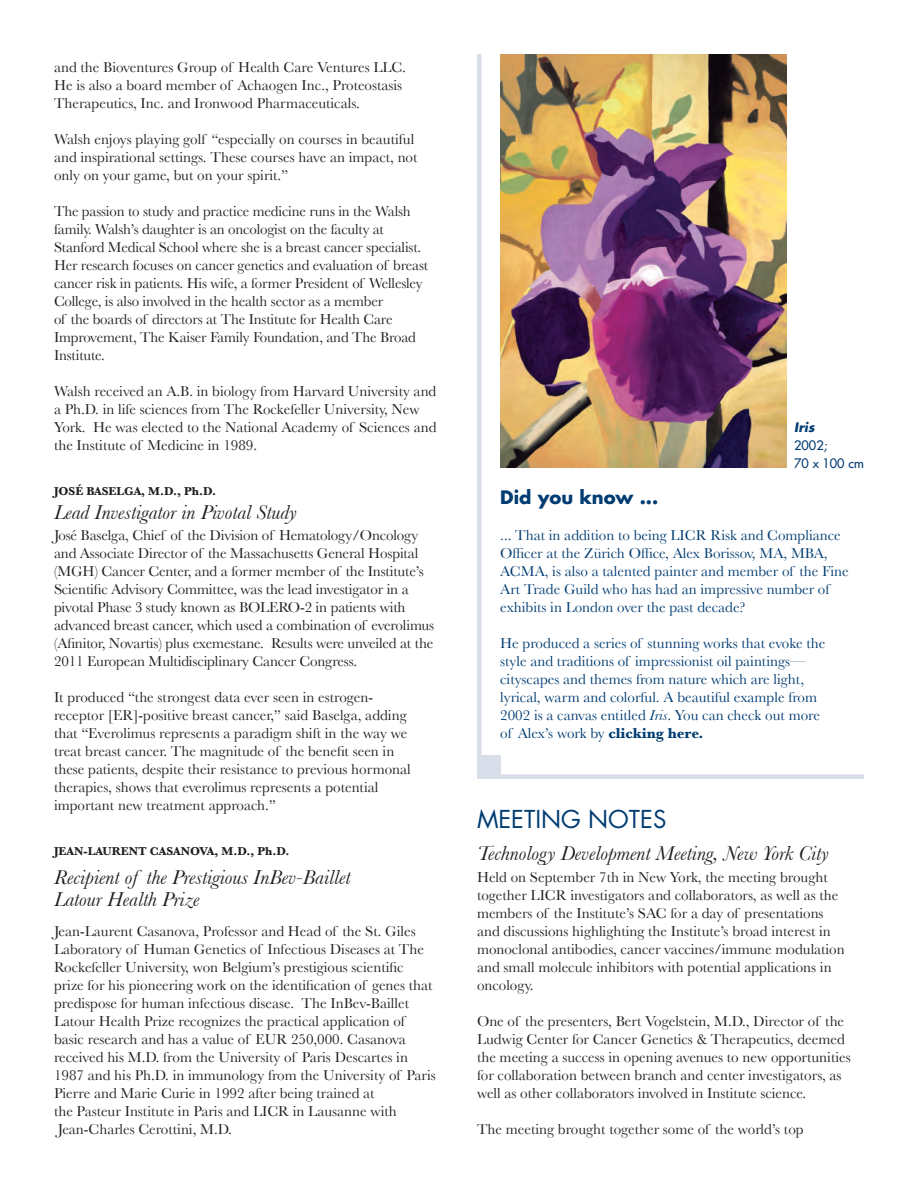
<style>
.page{position:relative;width:918px;height:1188px;background:#fff}
.page>*{position:absolute;margin:0;border:0;box-sizing:border-box;transform-origin:0 0}
.Plain_Text{font:24px "Futura";color:#003c72}
.t1{font:italic 21px/22.5px "Baskerville";color:#231f20}
.t2{font:700 18px "Futura";color:#003c72}
.t3{font:15px/18px "Baskerville";color:#231f20}
.t4{font:15px/18px "Baskerville";color:#003c72}
.t5{font:12.75px/18px "Futura";color:#003c72}
.t6{font:700 12px "Baskerville";color:#231f20}
.s1{font-weight:700;font-style:italic}
.s2{font-style:italic}
.s3{font-weight:700}
</style>
<div class="page">
<svg style="left:477px;top:54px;width:387px;height:725px"></svg>
<div style="left:481px;top:756px;width:19px;height:19px;background:#d9deeb"></div>
<img style="left:500px;top:54px;width:287px;height:414px">
<p class="t3" style="left:54px;top:58px;width:354px">and the Bioventures Group of Health Care Ventures LLC.<br>He is also a board member of Achaogen Inc., Proteostasis<br>Therapeutics, Inc. and Ironwood Pharmaceuticals.</p>
<p class="t3" style="left:54px;top:130px;width:365px">Walsh enjoys playing golf “especially on courses in beautiful and inspirational settings. These courses have an impact, not only on your game, but on your spirit.”</p>
<p class="t3" style="left:54px;top:202px;width:376px">The passion to study and practice medicine runs in the Walsh family. Walsh’s daughter is an oncologist on the faculty at Stanford Medical School where she is a breast cancer specialist.<br>Her research focuses on cancer genetics and evaluation of breast cancer risk in patients. His wife, a former President of Wellesley College, is also involved in the health sector as a member<br>of the boards of directors at The Institute for Health Care Improvement, The Kaiser Family Foundation, and The Broad Institute.</p>
<p class="t3" style="left:54px;top:382px;width:384px">Walsh received an A.B. in biology from Harvard University and a Ph.D. in life sciences from The Rockefeller University, New York. He was elected to the National Academy of Sciences and the Institute of Medicine in 1989.</p>
<p class="t6" style="left:54px;top:484px;width:164px">JOSÉ BASELGA, M.D., Ph.D.</p>
<p class="t1" style="left:54px;top:501px;width:244px">Lead Investigator in Pivotal Study</p>
<p class="t3" style="left:54px;top:526px;width:382px">José Baselga, Chief of the Division of Hematology/Oncology and Associate Director of the Massachusetts General Hospital (MGH) Cancer Center, and a former member of the Institute’s Scientific Advisory Committee, was the lead investigator in a pivotal Phase 3 study known as BOLERO-2 in patients with advanced breast cancer, which used a combination of everolimus (Afinitor, Novartis) plus exemestane. Results were unveiled at the 2011 European Multidisciplinary Cancer Congress.</p>
<p class="t3" style="left:54px;top:688px;width:358px">It produced “the strongest data ever seen in estrogen&shy;receptor [ER]-positive breast cancer,” said Baselga, adding that “Everolimus represents a paradigm shift in the way we treat breast cancer. The magnitude of the benefit seen in these patients, despite their resistance to previous hormonal therapies, shows that everolimus represents a potential important new treatment approach.”</p>
<p class="t6" style="left:54px;top:844px;width:237px">JEAN-LAURENT CASANOVA, M.D., Ph.D.</p>
<p class="t1" style="left:54px;top:865px;width:298px">Recipient of the Prestigious InBev-Baillet<br>Latour Health Prize</p>
<p class="t3" style="left:54px;top:922px;width:383px">Jean-Laurent Casanova, Professor and Head of the St. Giles Laboratory of Human Genetics of Infectious Diseases at The Rockefeller University, won Belgium’s prestigious scientific prize for his pioneering work on the identification of genes that predispose for human infectious disease. The InBev-Baillet Latour Health Prize recognizes the practical application of basic research and has a value of EUR 250,000. Casanova received his M.D. from the University of Paris Descartes in 1987 and his Ph.D. in immunology from the University of Paris Pierre and Marie Curie in 1992 after being trained at<br>the Pasteur Institute in Paris and LICR in Lausanne with Jean-Charles Cerottini, M.D.</p>
<p class="t5" style="left:794px;top:418px;width:71px"><span class="s1">Iris<br></span>2002;<br>70 x 100 cm</p>
<p class="t2" style="left:500px;top:485px;width:159px">Did you know ...</p>
<p class="t4" style="left:500px;top:526px;width:350px">... That in addition to being LICR Risk and Compliance Officer at the Zürich Office, Alex Borissov, MA, MBA, ACMA, is also a talented painter and member of the Fine Art Trade Guild who has had an impressive number of exhibits in London over the past decade?</p>
<p class="t4" style="left:500px;top:634px;width:327px">He produced a series of stunning works that evoke the style and traditions of impressionist oil paintings— cityscapes and themes from nature which are light, lyrical, warm and colorful. A beautiful example from 2002 is a canvas entitled <span class="s2">Iris</span>. You can check out more of Alex’s work by <span class="s3">clicking here.</span></p>
<p class="Plain_Text" style="left:477px;top:803px;width:191px">MEETING NOTES</p>
<p class="t1" style="left:477px;top:842px;width:353px">Technology Development Meeting, New York City</p>
<p class="t3" style="left:477px;top:868px;width:369px">Held on September 7th in New York, the meeting brought together LICR investigators and collaborators, as well as the members of the Institute’s SAC for a day of presentations and discussions highlighting the Institute’s broad interest in monoclonal antibodies, cancer vaccines/immune modulation and small molecule inhibitors with potential applications in oncology.</p>
<p class="t3" style="left:477px;top:1012px;width:375px">One of the presenters, Bert Vogelstein, M.D., Director of the Ludwig Center for Cancer Genetics &amp; Therapeutics, deemed the meeting a success in opening avenues to new opportunities for collaboration between branch and center investigators, as well as other collaborators involved in Institute science.</p>
<p class="t3" style="left:477px;top:1120px;width:328px">The meeting brought together some of the world’s top</p>
</div>
